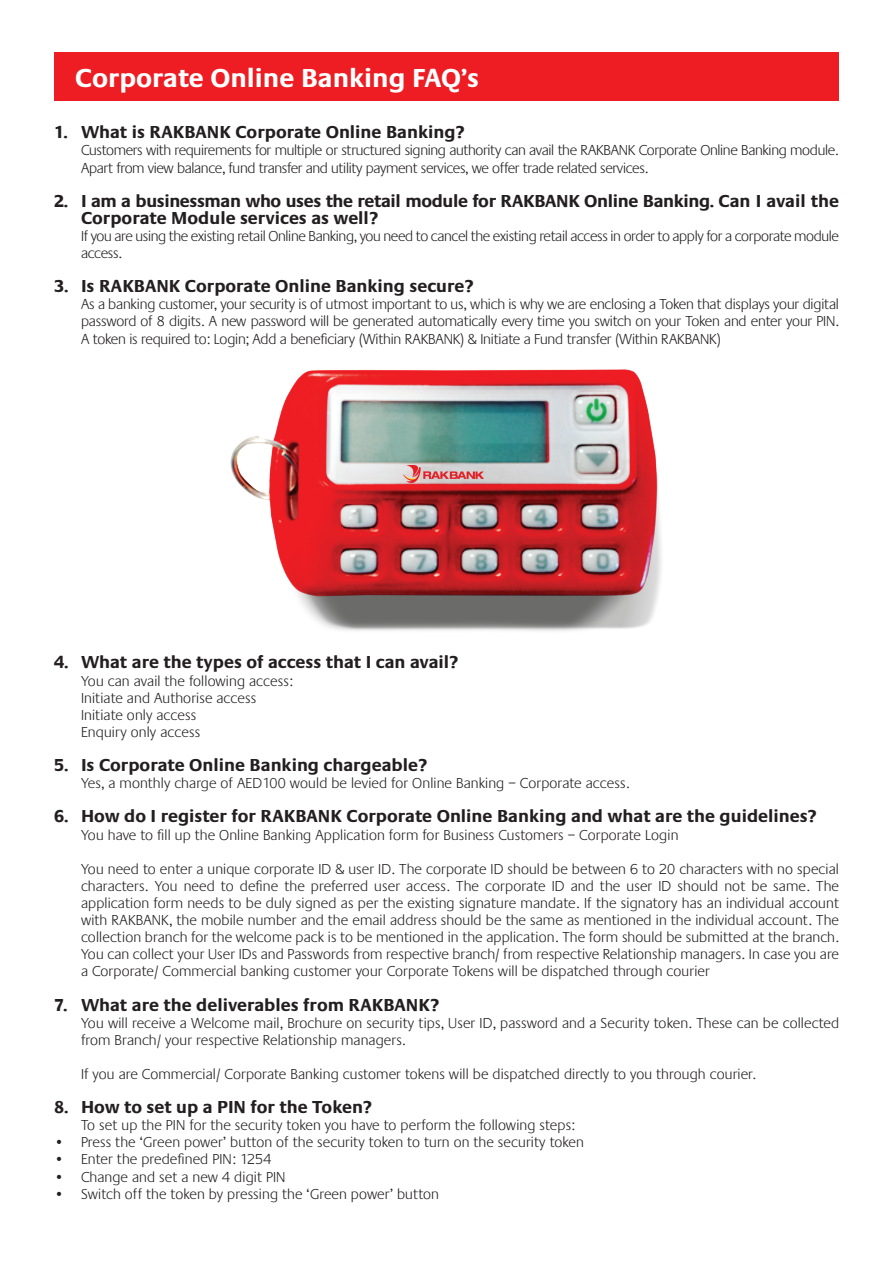
<style>
.page{position:relative;width:893px;height:1263px;background:#fff}
.page>*{position:absolute;margin:0;border:0;box-sizing:border-box;transform-origin:0 0}
.t1{font:700 27px "Praxis LT";color:#fff}
.t2{font:700 18px "Praxis LT";color:#231f20}
.t3{font:700 18px "Praxis LT";letter-spacing:-.02em;color:#231f20}
.t4{font:300 15px/17.1px "Praxis LT";letter-spacing:.01em;color:#231f20}
.t5{font:300 15px/17.1px "Praxis LT";letter-spacing:-.02em;color:#231f20}
</style>
<div class="page">
<div style="left:54px;top:53px;width:785px;height:48px;background:#ee1d23"></div>
<img style="left:230px;top:369px;width:431px;height:262px">
<p class="t2" style="left:54px;top:122px;width:15px">1.</p>
<p class="t2" style="left:54px;top:191px;width:16px">2.</p>
<p class="t2" style="left:54px;top:276px;width:16px">3.</p>
<h1 class="t1" style="left:75px;top:63px;width:405px">Corporate Online Banking FAQ s’</h1>
<p class="t2" style="left:81px;top:122px;width:385px">What is RAKBANK Corporate Online Banking?</p>
<p class="t5" style="left:81px;top:142px;width:759px">Customers with requirements for multiple or structured signing authority can avail the RAKBANK Corporate Online Banking module.<br>Apart from view balance, fund transfer and utility payment services, we offer trade related services.</p>
<p class="t3" style="left:81px;top:191px;width:760px">I am a businessman who uses the retail module for RAKBANK Online Banking. Can I avail the</p>
<p class="t2" style="left:81px;top:208px;width:298px">Corporate Module services as well?</p>
<p class="t5" style="left:81px;top:228px;width:759px">If you are using the existing retail Online Banking, you need to cancel the existing retail access in order to apply for a corporate module access.</p>
<p class="t2" style="left:81px;top:276px;width:394px">Is RAKBANK Corporate Online Banking secure?</p>
<p class="t4" style="left:81px;top:296px;width:760px;text-align:justify">As a banking customer, your security is of utmost important to us, which is why we are enclosing a Token that displays your digital password of 8 digits A. new password will be generated automatically every time you switch on your Token and enter your PIN.<br>A token is required to: Login; Add a beneficiary (Within RAKBANK) &amp; Initiate a Fund transfer (Within RAKBANK(</p>
<p class="t2" style="left:54px;top:653px;width:16px">4.</p>
<p class="t2" style="left:54px;top:755px;width:16px">5.</p>
<p class="t2" style="left:54px;top:806px;width:16px">6.</p>
<p class="t2" style="left:54px;top:995px;width:15px">7.</p>
<p class="t2" style="left:54px;top:1097px;width:16px">8.</p>
<p class="t4" style="left:54px;top:1134px;width:12px">•</p>
<p class="t4" style="left:54px;top:1151px;width:12px">•</p>
<p class="t4" style="left:54px;top:1168px;width:12px">•</p>
<p class="t4" style="left:54px;top:1185px;width:12px">•</p>
<p class="t2" style="left:81px;top:653px;width:379px">What are the types of access that I can avail?</p>
<p class="t4" style="left:81px;top:672px;width:214px">You can avail the following access:<br>Initiate and Authorise access<br>Initiate only access<br>Enquiry only access</p>
<p class="t2" style="left:81px;top:755px;width:348px">Is Corporate Online Banking chargeable?</p>
<p class="t4" style="left:81px;top:775px;width:550px">Yes a, monthly charge of AED100 would be levied for Online Banking – Corporate access.</p>
<p class="t2" style="left:81px;top:806px;width:737px">How do I register for RAKBANK Corporate Online Banking and what are the guidelines?</p>
<p class="t4" style="left:81px;top:826px;width:599px">You have to fill up the Online Banking Application form for Business Customers – Corporate Login</p>
<p class="t4" style="left:81px;top:860px;width:760px;text-align:justify">You need to enter a unique corporate ID &amp; user ID. The corporate ID should be between to6 20 characters with no special characters. You need to define the preferred user access. The corporate ID and the user ID should not be same. The application form needs to be duly signed as per the existing signature mandate If. the signatory has an individual account with RAKBANK, the mobile number and the email address should be the same as mentioned in the individual account. The collection branch for the welcome pack tois be mentioned in the application. The form should be submitted at the branch.<br>You can collect your User IDs and Passwords from respective branch/ from respective Relationship managers In. case you are a Corporate/ Commercial banking customer your Corporate Tokens will be dispatched through courier</p>
<p class="t2" style="left:81px;top:995px;width:359px">What are the deliverables from RAKBANK?</p>
<p class="t4" style="left:81px;top:1014px;width:760px">You will receive a Welcome mail, Brochure on security tips, User ID, password and a Security token. These can be collected from Branch/ your respective Relationship managers.</p>
<p class="t4" style="left:81px;top:1066px;width:676px">If you are Commercial/ Corporate Banking customer tokens will be dispatched directly to you through courier.</p>
<p class="t2" style="left:81px;top:1097px;width:292px">How to set up a PIN for the Token?</p>
<p class="t4" style="left:81px;top:1117px;width:504px">To set up the PIN for the security token you have to perform the following steps:<br>Press the ‘Green power’ button of the security token to turn on the security token</p>
<p class="t4" style="left:81px;top:1151px;width:192px">Enter the predefined PIN: 1254</p>
<p class="t4" style="left:81px;top:1168px;width:206px">Change and set a new 4 digit PIN</p>
<p class="t4" style="left:81px;top:1185px;width:359px">Switch off the token by pressing the ‘Green power’ button</p>
</div>
